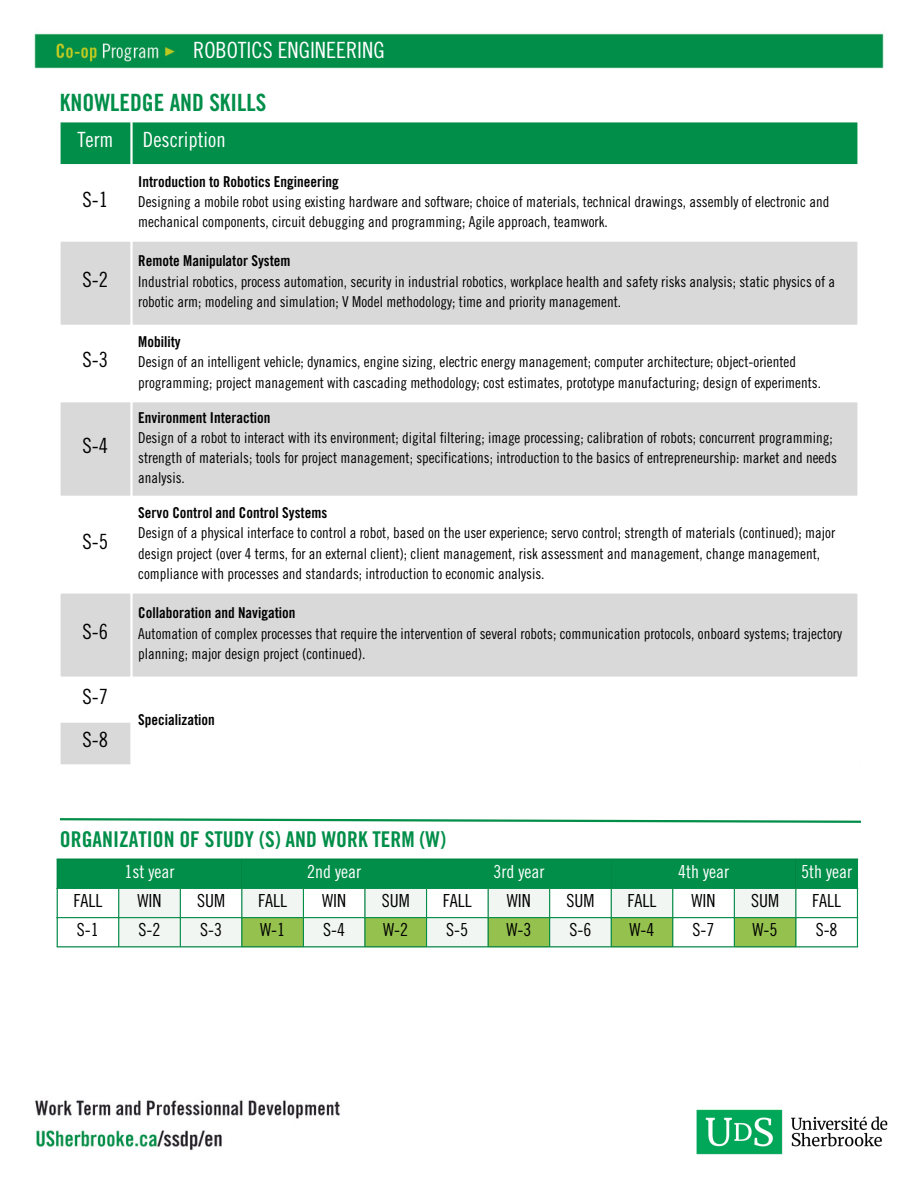
<style>
.page{position:relative;width:918px;height:1188px;background:#fff}
.page>*{position:absolute;margin:0;border:0;box-sizing:border-box;transform-origin:0 0}
.t1{font:23.85px "Trade Gothic LT Std Bd Cn 20";color:#018e49}
.t2{font:22.35px "Trade Gothic LT Std Cn 18";color:#fff}
.t3{font:21.75px "Trade Gothic LT Std Bd Cn 20";color:#018e49}
.t4{font:21px "Trade Gothic LT Std Cn 18";color:#000}
.t5{font:21px "Trade Gothic LT Std Cn 18";color:#fff}
.t6{font:18px "Trade Gothic LT Std Cn 18";color:#000}
.t7{font:18px "Trade Gothic LT Std Cn 18";color:#fff}
.t8{font:15px/20.2px "Trade Gothic LT Std Cn 18";color:#000}
.t9{font:15px "Trade Gothic LT Std Bd Cn 20";color:#000}
</style>
<div class="page">
<img style="left:34px;top:33px;width:850px;height:1118px">
<div style="left:643px;top:1082px;width:275px;height:106px;background:#fff"></div>
<img style="left:696px;top:1109px;width:192px;height:46px">
<div style="left:343px;top:1092px;width:286px;height:30px;background:#fff"></div>
<svg style="left:58px;top:817px;width:805px;height:7px"></svg>
<svg style="left:58px;top:860px;width:799px;height:86px"></svg>
<hr style="left:57px;top:860px;width:1px;height:86px;background:#018e49">
<hr style="left:118px;top:889px;width:1px;height:57px;background:#018e49">
<hr style="left:180px;top:889px;width:1px;height:57px;background:#018e49">
<hr style="left:241px;top:860px;width:1px;height:86px;background:#018e49">
<hr style="left:303px;top:889px;width:1px;height:57px;background:#018e49">
<hr style="left:364px;top:889px;width:2px;height:57px;background:#018e49">
<hr style="left:426px;top:860px;width:1px;height:86px;background:#018e49">
<hr style="left:488px;top:889px;width:1px;height:57px;background:#018e49">
<hr style="left:549px;top:889px;width:1px;height:57px;background:#018e49">
<hr style="left:611px;top:860px;width:1px;height:86px;background:#018e49">
<hr style="left:672px;top:889px;width:1px;height:57px;background:#018e49">
<hr style="left:734px;top:889px;width:1px;height:57px;background:#018e49">
<hr style="left:795px;top:860px;width:1px;height:86px;background:#018e49">
<hr style="left:857px;top:860px;width:1px;height:86px;background:#018e49">
<hr style="left:57px;top:859px;width:801px;height:1px;background:#018e49">
<hr style="left:57px;top:888px;width:801px;height:1px;background:#018e49">
<hr style="left:57px;top:917px;width:801px;height:1px;background:#018e49">
<hr style="left:57px;top:946px;width:801px;height:1px;background:#018e49">
<div style="left:61px;top:122px;width:796px;height:42px;background:#018e49"></div>
<div style="left:61px;top:242px;width:796px;height:83px;background:#d9d9d9"></div>
<svg style="left:61px;top:327px;width:796px;height:437px"></svg>
<hr style="left:58px;top:122px;width:3px;height:642px;background:#fff">
<hr style="left:130px;top:122px;width:3px;height:642px;background:#fff">
<hr style="left:857px;top:122px;width:3px;height:642px;background:#fff">
<hr style="left:58px;top:120px;width:802px;height:2px;background:#fff">
<hr style="left:58px;top:164px;width:802px;height:2px;background:#fff">
<hr style="left:58px;top:239px;width:802px;height:3px;background:#fff">
<hr style="left:58px;top:325px;width:802px;height:2px;background:#fff">
<hr style="left:58px;top:400px;width:802px;height:2px;background:#fff">
<hr style="left:58px;top:496px;width:802px;height:2px;background:#fff">
<hr style="left:58px;top:591px;width:802px;height:3px;background:#fff">
<hr style="left:58px;top:677px;width:802px;height:2px;background:#fff">
<hr style="left:58px;top:720px;width:75px;height:3px;background:#fff">
<hr style="left:58px;top:764px;width:802px;height:3px;background:#fff">
<p class="t2" style="left:193px;top:42px;width:193px">ROBOTICS ENGINEERING</p>
<p class="t1" style="left:60px;top:93px;width:208px">KNOWLEDGE AND SKILLS</p>
<p class="t5" style="left:77px;top:132px;width:38px">Term</p>
<p class="t5" style="left:143px;top:132px;width:84px">Description</p>
<p class="t4" style="left:83px;top:192px;width:27px">S-1</p>
<p class="t4" style="left:83px;top:272px;width:27px">S-2</p>
<p class="t4" style="left:83px;top:352px;width:27px">S-3</p>
<p class="t4" style="left:83px;top:438px;width:27px">S-4</p>
<p class="t4" style="left:83px;top:533px;width:27px">S-5</p>
<p class="t4" style="left:83px;top:623px;width:27px">S-6</p>
<p class="t4" style="left:83px;top:688px;width:27px">S-7</p>
<p class="t4" style="left:83px;top:732px;width:27px">S-8</p>
<p class="t9" style="left:138px;top:176px;width:202px">Introduction to Robotics Engineering</p>
<p class="t8" style="left:138px;top:193px;width:693px">Designing a mobile robot using existing hardware and software; choice of materials, technical drawings, assembly of electronic and mechanical components, circuit debugging and programming; Agile approach, teamwork.</p>
<p class="t9" style="left:138px;top:256px;width:154px">Remote Manipulator System</p>
<p class="t8" style="left:138px;top:273px;width:699px">Industrial robotics, process automation, security in industrial robotics, workplace health and safety risks analysis; static physics of a robotic arm; modeling and simulation; V Model methodology; time and priority management.</p>
<p class="t9" style="left:138px;top:336px;width:44px">Mobility</p>
<p class="t8" style="left:138px;top:354px;width:684px">Design of an intelligent vehicle; dynamics, engine sizing, electric energy management; computer architecture; object-oriented programming; project management with cascading methodology; cost estimates, prototype manufacturing; design of experiments.</p>
<p class="t9" style="left:138px;top:412px;width:134px">Environment Interaction</p>
<p class="t8" style="left:138px;top:429px;width:700px">Design of a robot to interact with its environment; digital filtering; image processing; calibration of robots; concurrent programming; strength of materials; tools for project management; specifications; introduction to the basics of entrepreneurship: market and needs analysis.</p>
<p class="t9" style="left:138px;top:507px;width:190px">Servo Control and Control Systems</p>
<p class="t8" style="left:138px;top:525px;width:699px">Design of a physical interface to control a robot, based on the user experience; servo control; strength of materials (continued); major design project (over 4 terms, for an external client); client management, risk assessment and management, change management, compliance with processes and standards; introduction to economic analysis.</p>
<p class="t9" style="left:138px;top:607px;width:159px">Collaboration and Navigation</p>
<p class="t8" style="left:138px;top:625px;width:705px">Automation of complex processes that require the intervention of several robots; communication protocols, onboard systems; trajectory planning; major design project (continued).</p>
<p class="t9" style="left:138px;top:714px;width:78px">Specialization</p>
<p class="t3" style="left:60px;top:831px;width:388px">ORGANIZATION OF STUDY (S) AND WORK TERM (W)</p>
<p class="t7" style="left:125px;top:865px;width:51px">1st year</p>
<p class="t7" style="left:307px;top:865px;width:55px">2nd year</p>
<p class="t7" style="left:493px;top:865px;width:52px">3rd year</p>
<p class="t7" style="left:678px;top:865px;width:52px">4th year</p>
<p class="t7" style="left:801px;top:865px;width:52px">5th year</p>
<p class="t6" style="left:73px;top:894px;width:30px">FALL</p>
<p class="t6" style="left:138px;top:894px;width:25px">WIN</p>
<p class="t6" style="left:197px;top:894px;width:29px">SUM</p>
<p class="t6" style="left:258px;top:894px;width:30px">FALL</p>
<p class="t6" style="left:322px;top:894px;width:25px">WIN</p>
<p class="t6" style="left:382px;top:894px;width:29px">SUM</p>
<p class="t6" style="left:443px;top:894px;width:30px">FALL</p>
<p class="t6" style="left:507px;top:894px;width:25px">WIN</p>
<p class="t6" style="left:566px;top:894px;width:29px">SUM</p>
<p class="t6" style="left:628px;top:894px;width:30px">FALL</p>
<p class="t6" style="left:692px;top:894px;width:25px">WIN</p>
<p class="t6" style="left:751px;top:894px;width:29px">SUM</p>
<p class="t6" style="left:812px;top:894px;width:30px">FALL</p>
<p class="t6" style="left:77px;top:923px;width:23px">S-1</p>
<p class="t6" style="left:139px;top:923px;width:23px">S-2</p>
<p class="t6" style="left:200px;top:923px;width:23px">S-3</p>
<p class="t6" style="left:260px;top:923px;width:26px">W-1</p>
<p class="t6" style="left:323px;top:923px;width:23px">S-4</p>
<p class="t6" style="left:383px;top:923px;width:26px">W-2</p>
<p class="t6" style="left:446px;top:923px;width:23px">S-5</p>
<p class="t6" style="left:506px;top:923px;width:26px">W-3</p>
<p class="t6" style="left:569px;top:923px;width:23px">S-6</p>
<p class="t6" style="left:630px;top:923px;width:26px">W-4</p>
<p class="t6" style="left:693px;top:923px;width:23px">S-7</p>
<p class="t6" style="left:753px;top:923px;width:26px">W-5</p>
<p class="t6" style="left:816px;top:923px;width:23px">S-8</p>
</div>
